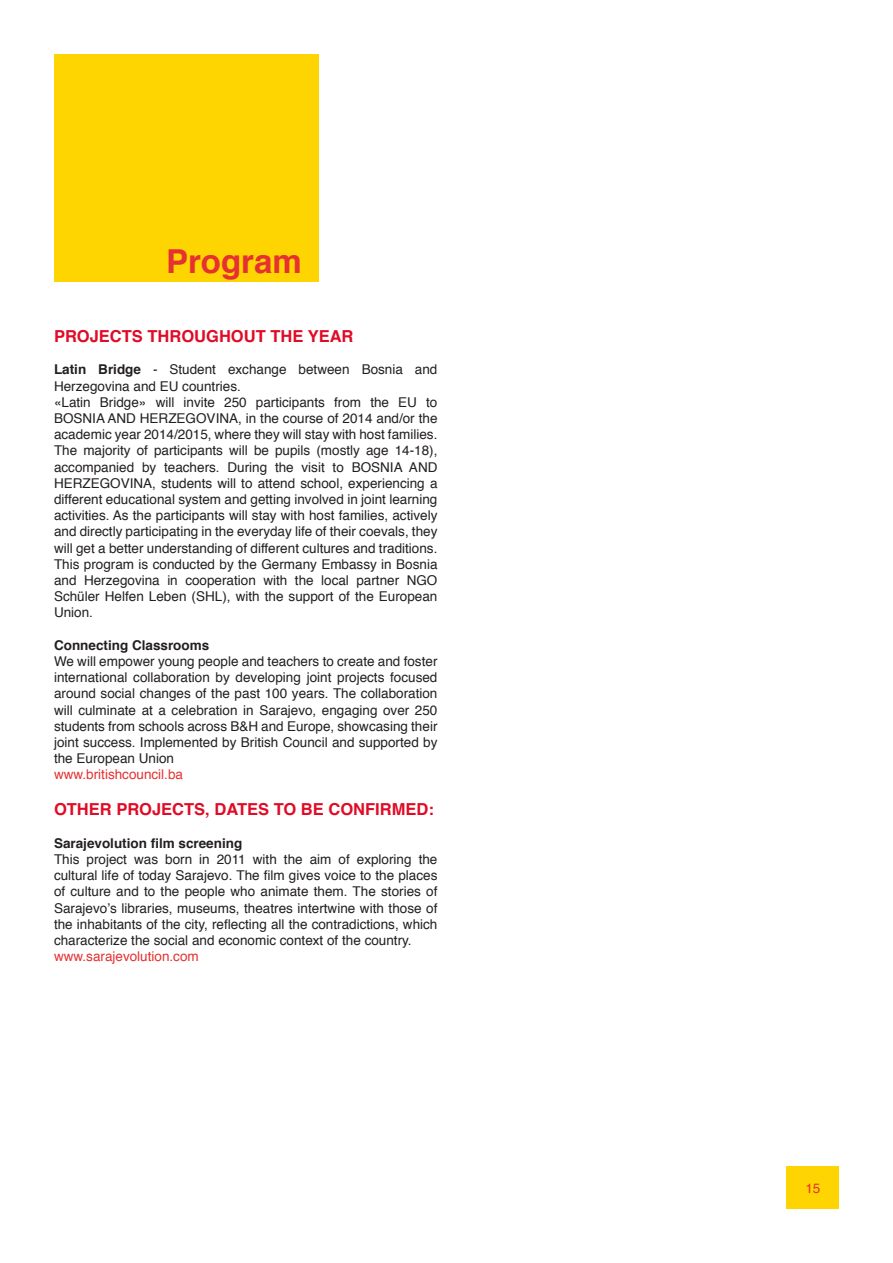
<style>
.page{position:relative;width:893px;height:1263px;background:#fff}
.page>*{position:absolute;margin:0;border:0;box-sizing:border-box;transform-origin:0 0}
.t1{font:700 33px "Helvetica";color:#e53132}
.x_msonormal{font:700 16.5px "Helvetica";color:#e00b26}
.x_msonormal-2{font:13.5px/16.2px "Helvetica";color:#231f20;text-align:justify}
.x_msonormal-3{font:700 13.5px "Helvetica";color:#231f20}
.x_msonormal-4{font:13.5px "Helvetica";color:#e53132}
.s1{font-weight:700}
</style>
<div class="page">
<div style="left:54px;top:54px;width:265px;height:227px;background:#fed501"></div>
<div style="left:787px;top:1166px;width:52px;height:43px;background:#fed501"></div>
<p class="t1" style="left:166px;top:235px;width:137px">Program</p>
<p class="x_msonormal" style="left:54px;top:323px;width:301px">PROJECTS THROUGHOUT THE YEAR</p>
<p class="x_msonormal-2" style="left:54px;top:362px;width:385px"><span class="s1">Latin Bridge</span> - Student exchange between Bosnia and<br>Herzegovina and EU countries.</p>
<p class="x_msonormal-2" style="left:54px;top:394px;width:385px">«Latin Bridge» will invite 250 participants from the EU to BOSNIA AND HERZEGOVINA, in the course of 2014 and/or the academic year 2014/2015, where they will stay with host families.<br>The majority of participants will be pupils (mostly age 14-18), accompanied by teachers. During the visit to BOSNIA AND HERZEGOVINA, students will to attend school, experiencing a different educational system and getting involved in joint learning activities. As the participants will stay with host families, actively and directly participating in the everyday life of their coevals, they will get a better understanding of different cultures and traditions.<br>This program is conducted by the Germany Embassy in Bosnia and Herzegovina in cooperation with the local partner NGO Schüler Helfen Leben (SHL), with the support of the European Union.</p>
<p class="x_msonormal-3" style="left:54px;top:634px;width:157px">Connecting Classrooms</p>
<p class="x_msonormal-2" style="left:54px;top:653px;width:385px">We will empower young people and teachers to create and foster international collaboration by developing joint projects focused around social changes of the past 100 years. The collaboration will culminate at a celebration in Sarajevo, engaging over 250 students from schools across B&amp;H and Europe, showcasing their joint success. Implemented by British Council and supported by the European Union</p>
<p class="x_msonormal-4" style="left:54px;top:764px;width:131px">www.britishcouncil.ba</p>
<p class="x_msonormal" style="left:54px;top:796px;width:381px">OTHER PROJECTS, DATES TO BE CONFIRMED:</p>
<p class="x_msonormal-3" style="left:54px;top:832px;width:190px">Sarajevolution film screening</p>
<p class="x_msonormal-2" style="left:54px;top:851px;width:385px">This project was born in 2011 with the aim of exploring the cultural life of today Sarajevo. The film gives voice to the places of culture and to the people who animate them. The stories of Sarajevo’s libraries, museums, theatres intertwine with those of the inhabitants of the city, reflecting all the contradictions, which characterize the social and economic context of the country.</p>
<p class="x_msonormal-4" style="left:54px;top:946px;width:146px">www.sarajevolution.com</p>
<p class="x_msonormal-4" style="left:805px;top:1177px;width:17px">15</p>
</div>
